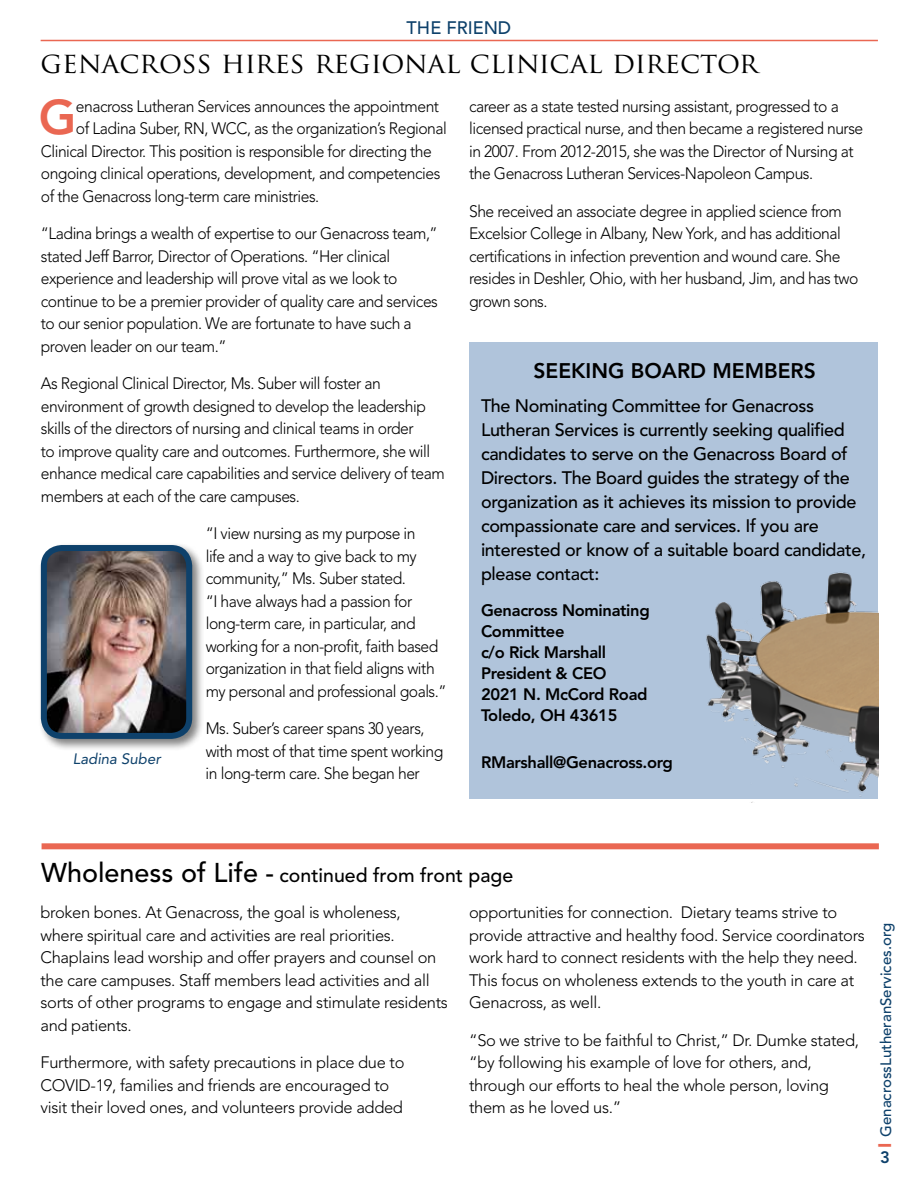
<style>
.page{position:relative;width:918px;height:1188px;background:#fff}
.page>*{position:absolute;margin:0;border:0;box-sizing:border-box;transform-origin:0 0}
.t1{font:800 48.3px "Avenir LT Std";color:#ea6752}
.t2{font:28.5px "Trajan Pro";color:#000}
.t3{font:800 21px "Avenir LT Std";color:#000}
.t4{font:500 19.5px "Avenir LT Std";color:#000}
.t5{font:500 18px/24px "Avenir LT Std";letter-spacing:-.02em;color:#000}
.t6{font:500 18px "Avenir LT Std";color:#0e416b}
.t7{font:300 16.5px/22.5px "Avenir LT Std";letter-spacing:-.03em;color:#000;scale:.95 1}
.t8{font:300 16.5px/22.5px "Avenir LT Std";letter-spacing:-.03em;color:#000}
.t9{font:800 16.5px/21px "Avenir LT Std";letter-spacing:-.02em;color:#000}
.t10{font:800 16.5px "Avenir LT Std";color:#0e416b}
.t11{font:500 15px "Avenir LT Std";color:#0e416b}
.t12{font:italic 15px "Avenir LT Std";color:#0e416b}
.s1{font-size:27px}
.s2{font-weight:900;font-size:18px;color:#ea6752}
</style>
<div class="page">
<div style="left:469px;top:343px;width:409px;height:456px;background:#b0c4db"></div>
<hr style="left:41px;top:40px;width:837px;height:1px;background:#ea6752">
<div style="left:38px;top:542px;width:167px;height:209px;background:#000;opacity:.5"></div>
<img style="left:44px;top:548px;width:145px;height:187px">
<div style="left:41px;top:545px;width:151px;height:194px;border:6px solid #0e416b;border-radius:18px"></div>
<div style="left:42px;top:843px;width:837px;height:6px;background:#ea6752"></div>
<img style="left:706px;top:572px;width:172px;height:231px">
<p class="t6" style="left:407px;top:17px;width:106px">TH E FRIEND</p>
<h2 class="t2" style="left:40px;top:45px;width:719px">GENACROSS HIRES REGIONAL CLINICAL DIRECTOR</h2>
<h1 class="t1" style="left:39px;top:89px;width:39px">G</h1>
<p class="t7" style="left:76px;top:95px;width:384px">enacross Lutheran Services announces the appointment</p>
<p class="t7" style="left:76px;top:117px;width:392px">of Ladina Suber, RN, WCC, as the organization’s Regional</p>
<p class="t7" style="left:41px;top:140px;width:413px">Clinical Director. This position is responsible for directing the</p>
<p class="t7" style="left:41px;top:162px;width:422px">ongoing clinical operations, development, and competencies</p>
<p class="t7" style="left:41px;top:185px;width:295px">of the Genacross long-term care ministries.</p>
<p class="t7" style="left:41px;top:222px;width:419px">“Ladina brings a wealth of expertise to our Genacross team,” stated Jeff Barror, Director of Operations. “Her clinical experience and leadership will prove vital as we look to continue to be a premier provider of quality care and services to our senior population. We are fortunate to have such a proven leader on our team.”</p>
<p class="t7" style="left:41px;top:372px;width:427px">As Regional Clinical Director, Ms. Suber will foster an environment of growth designed to develop the leadership skills of the directors of nursing and clinical teams in order<br>to improve quality care and outcomes. Furthermore, she will enhance medical care capabilities and service delivery of team members at each of the care campuses.</p>
<p class="t7" style="left:206px;top:522px;width:255px">“I view nursing as my purpose in<br>life and a way to give back to my community,” Ms. Suber stated.<br>“I have always had a passion for long-term care, in particular, and working for a non-profit, faith based organization in that field aligns with my personal and professional goals.”</p>
<p class="t7" style="left:206px;top:717px;width:252px">Ms. Suber’s career spans 30 years, with most of that time spent working in long-term care. She began her</p>
<p class="t12" style="left:73px;top:750px;width:89px">Ladina Suber</p>
<p class="t7" style="left:469px;top:95px;width:416px">career as a state tested nursing assistant, progressed to a licensed practical nurse, and then became a registered nurse in 2007. From 2012-2015, she was the Director of Nursing at the Genacross Lutheran Services-Napoleon Campus.</p>
<p class="t7" style="left:469px;top:200px;width:411px">She received an associate degree in applied science from Excelsior College in Albany, New York, and has additional certifications in infection prevention and wound care. She resides in Deshler, Ohio, with her husband, Jim, and has two grown sons.</p>
<p class="t3" style="left:534px;top:358px;width:66px">Seeking</p>
<p class="t3" style="left:631px;top:358px;width:30px">Boar</p>
<p class="t3" style="left:690px;top:358px;width:57px">d Members</p>
<p class="t5" style="left:481px;top:394px;width:387px">The Nominating Committee for Genacross Lutheran Services is currently seeking qualified candidates to serve on the Genacross Board of Directors. The Board guides the strategy of the organization as it achieves its mission to provide compassionate care and services. If you are interested or know of a suitable board candidate, please contact:</p>
<p class="t9" style="left:481px;top:599px;width:170px">Genacross Nominating<br>Committee<br>c/o Rick Marshall<br>President &amp; CEO<br>2021 N. McCord Road<br>Toledo, OH 43615</p>
<p class="t9" style="left:481px;top:752px;width:194px">RMarshall@Genacross.org</p>
<p class="t4" style="left:41px;top:864px;width:474px"><span class="s1">Wholeness of Life -</span> continued from front page</p>
<p class="t8" style="left:40px;top:901px;width:409px">broken bones. At Genacross, the goal is wholeness, where spiritual care and activities are real priorities.<br>Chaplains lead worship and offer prayers and counsel on the care campuses. Staff members lead activities and all sorts of other programs to engage and stimulate residents and patients.</p>
<p class="t8" style="left:40px;top:1051px;width:366px">Furthermore, with safety precautions in place due to<br>COVID-19, families and friends are encouraged to visit their loved ones, and volunteers provide added</p>
<p class="t8" style="left:469px;top:901px;width:397px">opportunities for connection. Dietary teams strive to provide attractive and healthy food. Service coordinators work hard to connect residents with the help they need.<br>This focus on wholeness extends to the youth in care at Genacross, as well.</p>
<p class="t8" style="left:469px;top:1029px;width:391px">“So we strive to be faithful to Christ,” Dr. Dumke stated, “by following his example of love for others, and, through our efforts to heal the whole person, loving them as he loved us.”</p>
<p class="t11" style="left:877px;top:1148px;width:226px;rotate:-90deg"><span class="s2">I</span> GenacrossLutheranServices.org</p>
<p class="t10" style="left:880px;top:1147px;width:11px">3</p>
</div>
